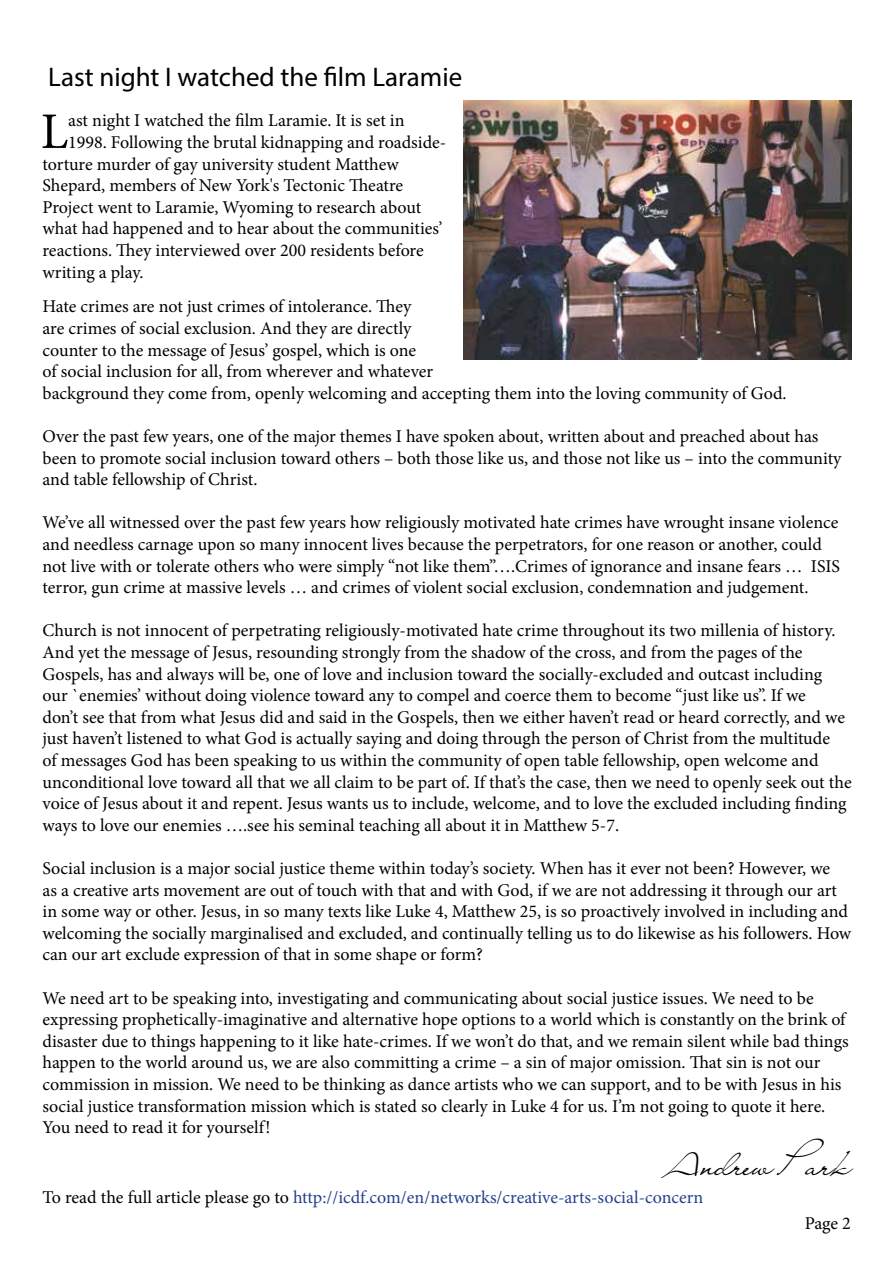
<style>
.page{position:relative;width:893px;height:1263px;background:#fff}
.page>*{position:absolute;margin:0;border:0;box-sizing:border-box;transform-origin:0 0}
.t1{font:51.3px "Minion Pro";color:#000}
.t2{font:36px "Lainie Day SH";color:#000}
.t3{font:27px "Myriad Pro";color:#000}
.t4{font:18px/21.6px "Minion Pro";letter-spacing:-.005em;color:#000}
.t5{font:18px "Minion Pro";color:#25408f}
.s1{color:#000}
</style>
<div class="page">
<img style="left:463px;top:100px;width:389px;height:259px">
<h3 class="t3" style="left:48px;top:60px;width:415px">Last night I watched the film Laramie</h3>
<h1 class="t1" style="left:41px;top:97px;width:29px">L</h1>
<p class="t4" style="left:68px;top:110px;width:338px">ast night I watched the film Laramie. It is set in</p>
<p class="t4" style="left:68px;top:131px;width:380px">1998. Following the brutal kidnapping and roadside-</p>
<p class="t4" style="left:43px;top:153px;width:358px">torture murder of gay university student Matthew</p>
<p class="t4" style="left:43px;top:175px;width:362px">Shepard, members of New York's Tectonic Theatre</p>
<p class="t4" style="left:43px;top:196px;width:380px">Project went to Laramie, Wyoming to research about</p>
<p class="t4" style="left:43px;top:218px;width:401px">what had happened and to hear about the communities’</p>
<p class="t4" style="left:43px;top:239px;width:383px">reactions. They interviewed over 200 residents before</p>
<p class="t4" style="left:43px;top:261px;width:102px">writing a play.</p>
<p class="t4" style="left:43px;top:296px;width:746px">Hate crimes are not just crimes of intolerance. They<br>are crimes of social exclusion. And they are directly<br>counter to the message of Jesus’ gospel, which is one<br>of social inclusion for all, from wherever and whatever<br>background they come from, openly welcoming and accepting them into the loving community of God.</p>
<p class="t4" style="left:43px;top:425px;width:800px">Over the past few years, one of the major themes I have spoken about, written about and preached about has been to promote social inclusion toward others – both those like us, and those not like us – into the community and table fellowship of Christ.</p>
<p class="t4" style="left:43px;top:512px;width:799px">We’ve all witnessed over the past few years how religiously motivated hate crimes have wrought insane violence and needless carnage upon so many innocent lives because the perpetrators, for one reason or another, could not live with or tolerate others who were simply “not like them”….Crimes of ignorance and insane fears … ISIS terror, gun crime at massive levels … and crimes of violent social exclusion, condemnation and judgement.</p>
<p class="t4" style="left:43px;top:620px;width:811px">Church is not innocent of perpetrating religiously-motivated hate crime throughout its two millenia of history.<br>And yet the message of Jesus, resounding strongly from the shadow of the cross, and from the pages of the Gospels, has and always will be, one of love and inclusion toward the socially-excluded and outcast including our `enemies’ without doing violence toward any to compel and coerce them to become “just like us”. If we<br>don’t see that from what Jesus did and said in the Gospels, then we either haven’t read or heard correctly, and we just haven’t listened to what God is actually saying and doing through the person of Christ from the multitude<br>of messages God has been speaking to us within the community of open table fellowship, open welcome and unconditional love toward all that we all claim to be part of. If that’s the case, then we need to openly seek out the voice of Jesus about it and repent. Jesus wants us to include, welcome, and to love the excluded including finding ways to love our enemies ….see his seminal teaching all about it in Matthew 5-7.</p>
<p class="t4" style="left:43px;top:857px;width:810px">Social inclusion is a major social justice theme within today’s society. When has it ever not been? However, we<br>as a creative arts movement are out of touch with that and with God, if we are not addressing it through our art in some way or other. Jesus, in so many texts like Luke 4, Matthew 25, is so proactively involved in including and welcoming the socially marginalised and excluded, and continually telling us to do likewise as his followers. How can our art exclude expression of that in some shape or form?</p>
<p class="t4" style="left:43px;top:987px;width:808px">We need art to be speaking into, investigating and communicating about social justice issues. We need to be expressing prophetically-imaginative and alternative hope options to a world which is constantly on the brink of disaster due to things happening to it like hate-crimes. If we won’t do that, and we remain silent while bad things happen to the world around us, we are also committing a crime – a sin of major omission. That sin is not our commission in mission. We need to be thinking as dance artists who we can support, and to be with Jesus in his social justice transformation mission which is stated so clearly in Luke 4 for us. I’m not going to quote it here.<br>You need to read it for yourself!</p>
<h2 class="t2" style="left:668px;top:1140px;width:186px">Andrew Park</h2>
<p class="t5" style="left:43px;top:1185px;width:662px"><span class="s1">To read the full article please go to</span> http://icdf.com/en/networks/creative-arts-social-concern</p>
<p class="t4" style="left:805px;top:1213px;width:48px">Page 2</p>
</div>
